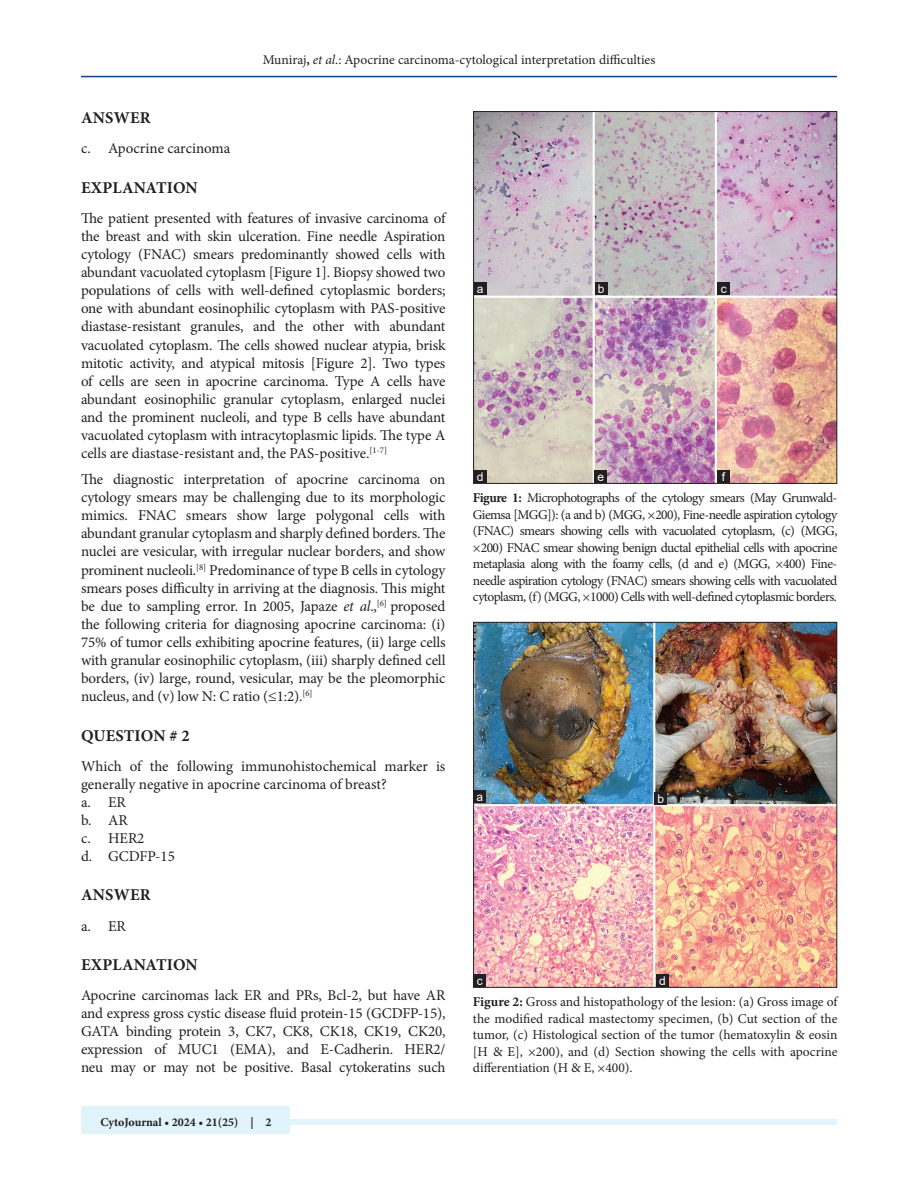
<style>
.page{position:relative;width:918px;height:1188px;background:#fff}
.page>*{position:absolute;margin:0;border:0;box-sizing:border-box;transform-origin:0 0}
.t1{font:700 16.5px "Minion Pro";letter-spacing:.01em;color:#231f20}
.TX{font:15px/18.1px "Minion Pro";letter-spacing:-.01em;color:#231f20;text-align:justify}
.TX_No_After_Space{font:15px/18.1px "Minion Pro";letter-spacing:-.005em;color:#231f20}
.LL{font:15px "Minion Pro";color:#231f20}
.L{font:15px "Minion Pro";color:#231f20}
.FGC{font:13.5px/16.5px "Minion Pro";letter-spacing:-.005em;color:#231f20;text-align:justify}
.JF{font:700 12px "Minion Pro";color:#231f20}
.LABEL{font:12px "Arial";color:#fff}
.s1{font-weight:700}
.s2{font-style:italic}
</style>
<div class="page">
<hr style="left:81px;top:76px;width:756px;height:1px;background:#164077">
<div style="left:81px;top:1119px;width:756px;height:6px;background:#e1f4fc"></div>
<div style="left:81px;top:1106px;width:208px;height:28px;background:#e1f4fc"></div>
<img style="left:475px;top:113px;width:360px;height:369px">
<div style="left:473px;top:111px;width:364px;height:373px;border:1px solid #231f20"></div>
<div style="left:595px;top:283px;width:12px;height:12px;background:#231f20"></div>
<div style="left:717px;top:283px;width:13px;height:12px;background:#231f20"></div>
<div style="left:474px;top:283px;width:12px;height:12px;background:#231f20"></div>
<div style="left:474px;top:470px;width:12px;height:13px;background:#231f20"></div>
<div style="left:595px;top:470px;width:12px;height:13px;background:#231f20"></div>
<div style="left:717px;top:471px;width:13px;height:12px;background:#231f20"></div>
<img style="left:475px;top:624px;width:360px;height:362px">
<div style="left:473px;top:622px;width:364px;height:366px;border:1px solid #231f20"></div>
<div style="left:655px;top:792px;width:12px;height:13px;background:#231f20"></div>
<div style="left:474px;top:790px;width:12px;height:13px;background:#231f20"></div>
<div style="left:474px;top:974px;width:12px;height:13px;background:#231f20"></div>
<div style="left:656px;top:974px;width:13px;height:13px;background:#231f20"></div>
<p class="FGC" style="left:263px;top:51px;width:394px">Muniraj<span class="s1">,</span> <span class="s2">et al</span>.: Apocrine carcinoma-cytological interpretation difficulties</p>
<h1 class="t1" style="left:81px;top:106px;width:71px">ANSWER</h1>
<p class="LL" style="left:81px;top:139px;width:151px">c. Apocrine carcinoma</p>
<h1 class="t1" style="left:81px;top:176px;width:118px">EXPLANATION</h1>
<p class="TX" style="left:81px;top:209px;width:366px">The patient presented with features of invasive carcinoma of the breast and with skin ulceration. Fine needle Aspiration cytology (FNAC) smears predominantly showed cells with abundant vacuolated cytoplasm [Figure 1]. Biopsy showed two populations of cells with well-defined cytoplasmic borders; one with abundant eosinophilic cytoplasm with PAS-positive diastase-resistant granules, and the other with abundant vacuolated cytoplasm. The cells showed nuclear atypia, brisk mitotic activity, and atypical mitosis [Figure 2]. Two types of cells are seen in apocrine carcinoma. Type A cells have abundant eosinophilic granular cytoplasm, enlarged nuclei and the prominent nucleoli, and type B cells have abundant vacuolated cytoplasm with intracytoplasmic lipids. The type A cells are diastase-resistant and, the PAS-positive.<sup>[1-7]</sup></p>
<p class="TX" style="left:81px;top:470px;width:366px">The diagnostic interpretation of apocrine carcinoma on cytology smears may be challenging due to its morphologic mimics. FNAC smears show large polygonal cells with abundant granular cytoplasm and sharply defined borders. The nuclei are vesicular, with irregular nuclear borders, and show prominent nucleoli.<sup>[8]</sup> Predominance of type B cells in cytology smears poses difficulty in arriving at the diagnosis. This might be due to sampling error. In 2005, Japaze <span class="s2">et al</span>.,<sup>[6]</sup> proposed the following criteria for diagnosing apocrine carcinoma: (i)<br>75% of tumor cells exhibiting apocrine features, (ii) large cells with granular eosinophilic cytoplasm, (iii) sharply defined cell borders, (iv) large, round, vesicular, may be the pleomorphic nucleus, and (v) low N: C ratio (≤1:2).<sup>[6]</sup></p>
<h1 class="t1" style="left:81px;top:724px;width:110px">QUESTION # 2</h1>
<p class="TX_No_After_Space" style="left:81px;top:757px;width:366px">Which of the following immunohistochemical marker is generally negative in apocrine carcinoma of breast?</p>
<p class="L" style="left:81px;top:792px;width:46px">a. ER</p>
<p class="L" style="left:81px;top:810px;width:48px">b. AR</p>
<p class="L" style="left:81px;top:828px;width:65px">c. HER2</p>
<p class="LL" style="left:81px;top:847px;width:95px">d. GCDFP-15</p>
<h1 class="t1" style="left:81px;top:884px;width:71px">ANSWER</h1>
<p class="LL" style="left:81px;top:916px;width:46px">a. ER</p>
<h1 class="t1" style="left:81px;top:953px;width:118px">EXPLANATION</h1>
<p class="TX" style="left:81px;top:986px;width:366px">Apocrine carcinomas lack ER and PRs, Bcl-2, but have AR and express gross cystic disease fluid protein-15 (GCDFP-15), GATA binding protein 3, CK7, CK8, CK18, CK19, CK20, expression of MUC1 (EMA), and E-Cadherin. HER2/ neu may or may not be positive. Basal cytokeratins such</p>
<p class="JF" style="left:100px;top:1113px;width:173px">CytoJournal • 2024 • 21(25) | 2</p>
<p class="LABEL" style="left:477px;top:281px;width:8px">a</p>
<p class="LABEL" style="left:598px;top:281px;width:8px">b</p>
<p class="LABEL" style="left:721px;top:281px;width:7px">c</p>
<p class="LABEL" style="left:477px;top:469px;width:8px">d</p>
<p class="LABEL" style="left:598px;top:469px;width:8px">e</p>
<p class="LABEL" style="left:722px;top:469px;width:5px">f</p>
<p class="FGC" style="left:473px;top:490px;width:366px"><span class="s1">Figure 1:</span> Microphotographs of the cytology smears (May Grunwald-Giemsa [MGG]): (a and b) (MGG, ×200), Fine-needle aspiration cytology (FNAC) smears showing cells with vacuolated cytoplasm, (c) (MGG, ×200) FNAC smear showing benign ductal epithelial cells with apocrine metaplasia along with the foamy cells, (d and e) (MGG, ×400) Fine&shy;needle aspiration cytology (FNAC) smears showing cells with vacuolated cytoplasm, (f) (MGG, ×1000) Cells with well-defined cytoplasmic borders.</p>
<p class="LABEL" style="left:477px;top:789px;width:8px">a</p>
<p class="LABEL" style="left:658px;top:790px;width:8px">b</p>
<p class="LABEL" style="left:477px;top:973px;width:7px">c</p>
<p class="LABEL" style="left:659px;top:973px;width:8px">d</p>
<p class="FGC" style="left:473px;top:994px;width:366px"><span class="s1">Figure 2:</span> Gross and histopathology of the lesion: (a) Gross image of the modified radical mastectomy specimen, (b) Cut section of the tumor, (c) Histological section of the tumor (hematoxylin &amp; eosin [H &amp; E], ×200), and (d) Section showing the cells with apocrine differentiation (H &amp; E, ×400).</p>
</div>
